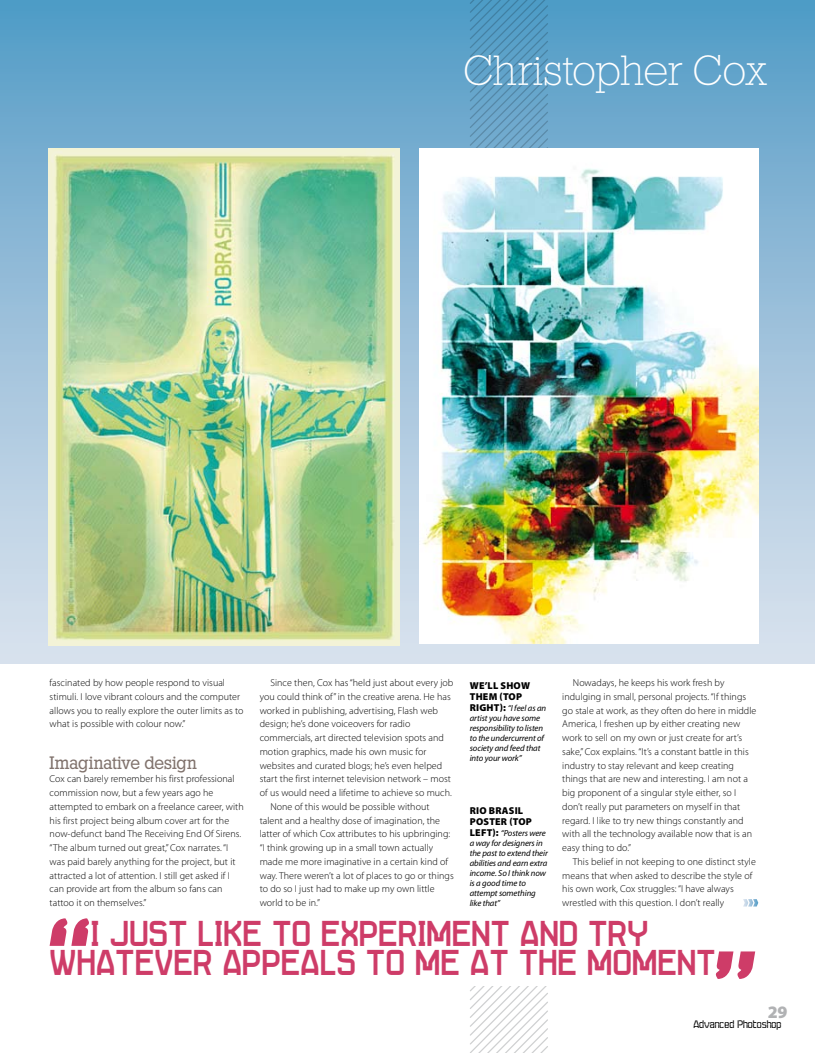
<style>
.page{position:relative;width:815px;height:1053px;background:#fff}
.page>*{position:absolute;margin:0;border:0;box-sizing:border-box;transform-origin:0 0}
.t1{font:700 41px/29.1px "Seize";letter-spacing:.01em;color:#ce3c68;scale:.95 1}
.t2{font:200 40.88px "Stafford";letter-spacing:-.005em;color:#fff}
.t3{font:17.5px "Stafford";color:#80726c;scale:.93 1}
.t4{font:900 17.5px "Myriad Pro";color:#b1b2b4}
.t5{font:12.5px "Seize Open";color:#000}
.t6{font:300 10px/13.8px "Myriad Pro";letter-spacing:.005em;color:#000}
.t7{font:900 10px/11.2px "Myriad Pro";letter-spacing:.02em;color:#000}
.t8{font:italic 8.75px/10px "Myriad Pro";letter-spacing:-.01em;color:#000}
.s1{font-weight:900;font-style:normal;font-size:10px}
</style>
<div class="page">
<div style="left:0;top:0;width:815px;height:663px;background:linear-gradient(to bottom,#579dc7,#e1e5ef)"></div>
<svg style="left:469px;top:0;width:80px;height:149px"></svg>
<svg style="left:470px;top:986px;width:78px;height:66px"></svg>
<img style="left:48px;top:149px;width:351px;height:496px">
<img style="left:420px;top:149px;width:338px;height:494px">
<svg style="left:50px;top:918px;width:39px;height:27px"></svg>
<svg style="left:715px;top:951px;width:40px;height:27px"></svg>
<svg style="left:743px;top:899px;width:15px;height:7px"></svg>
<h2 class="t2" style="left:463px;top:46px;width:305px">Christopher Cox</h2>
<p class="t6" style="left:50px;top:675px;width:195px">fascinated by how people respond to visual stimuli. I love vibrant colours and the computer allows you to really explore the outer limits as to what is possible with colour now.”</p>
<h3 class="t3" style="left:50px;top:752px;width:160px">Imaginative design</h3>
<p class="t6" style="left:50px;top:772px;width:196px">Cox can barely remember his first professional commission now, but a few years ago he attempted to embark on a freelance career, with his first project being album cover art for the now-defunct band The Receiving End Of Sirens. “The album turned out great,” Cox narrates. “I was paid barely anything for the project, but it attracted a lot of attention. I still get asked if I can provide art from the album so fans can tattoo it on themselves.”</p>
<p class="t6" style="left:562px;top:675px;width:196px;text-indent:11px">Nowadays, he keeps his work fresh by indulging in small, personal projects. “If things go stale at work, as they often do here in middle America, I freshen up by either creating new work to sell on my own or just create for art’s sake,” Cox explains. “It’s a constant battle in this industry to stay relevant and keep creating things that are new and interesting. I am not a big proponent of a singular style either, so I don’t really put parameters on myself in that regard. I like to try new things constantly and with all the technology available now that is an easy thing to do.”</p>
<p class="t6" style="left:562px;top:854px;width:195px;text-indent:11px">This belief in not keeping to one distinct style means that when asked to describe the style of his own work, Cox struggles: “I have always wrestled with this question. I don’t really</p>
<h1 class="t1" style="left:50px;top:917px;width:702px;text-indent:41px">I JUST LIKE TO EXPERIMENT AND TRY<br>WHATEVER APPEALS TO ME AT THE MOMENT</h1>
<p class="t6" style="left:270px;top:675px;width:185px">Since then, Cox has “held just about every job</p>
<p class="t6" style="left:260px;top:689px;width:192px">you could think of” in the creative arena. He has</p>
<p class="t6" style="left:260px;top:703px;width:180px">worked in publishing, advertising, Flash web</p>
<p class="t6" style="left:260px;top:717px;width:152px">design; he’s done voiceovers for radio</p>
<p class="t6" style="left:260px;top:730px;width:186px">commercials, art directed television spots and</p>
<p class="t6" style="left:260px;top:744px;width:168px">motion graphics, made his own music for</p>
<p class="t6" style="left:260px;top:758px;width:184px">websites and curated blogs; he’s even helped</p>
<p class="t6" style="left:260px;top:772px;width:193px">start the first internet television network – most</p>
<p class="t6" style="left:260px;top:785px;width:194px">of us would need a lifetime to achieve so much.</p>
<p class="t6" style="left:270px;top:799px;width:161px">None of this would be possible without</p>
<p class="t6" style="left:260px;top:813px;width:182px">talent and a healthy dose of imagination, the</p>
<p class="t6" style="left:260px;top:827px;width:192px">latter of which Cox attributes to his upbringing:</p>
<p class="t6" style="left:260px;top:840px;width:175px">“I think growing up in a small town actually</p>
<p class="t6" style="left:260px;top:854px;width:190px">made me more imaginative in a certain kind of</p>
<p class="t6" style="left:260px;top:868px;width:196px">way. There weren’t a lot of places to go or things</p>
<p class="t6" style="left:260px;top:882px;width:176px">to do so I just had to make up my own little</p>
<p class="t6" style="left:260px;top:895px;width:62px">world to be in.”</p>
<p class="t7" style="left:470px;top:679px;width:61px">WE’LL SHOW<br>THEM (TOP</p>
<p class="t8" style="left:470px;top:703px;width:78px"><span class="s1">RIG HT):</span> “I feel as an artist you have some responsibility to listen to the undercurrent of society and feed that into your work”</p>
<p class="t7" style="left:470px;top:804px;width:64px">RIO BRASIL<br>POSTER (TOP</p>
<p class="t8" style="left:470px;top:828px;width:80px"><span class="s1">LEFT):</span> “Posters were a way for designers in the past to extend their abilities and earn extra income. So I think now is a good time to attempt something like that”</p>
<h3 class="t4" style="left:768px;top:999px;width:21px">29</h3>
<p class="t5" style="left:693px;top:1017px;width:89px">Advanced Photoshop</p>
</div>
